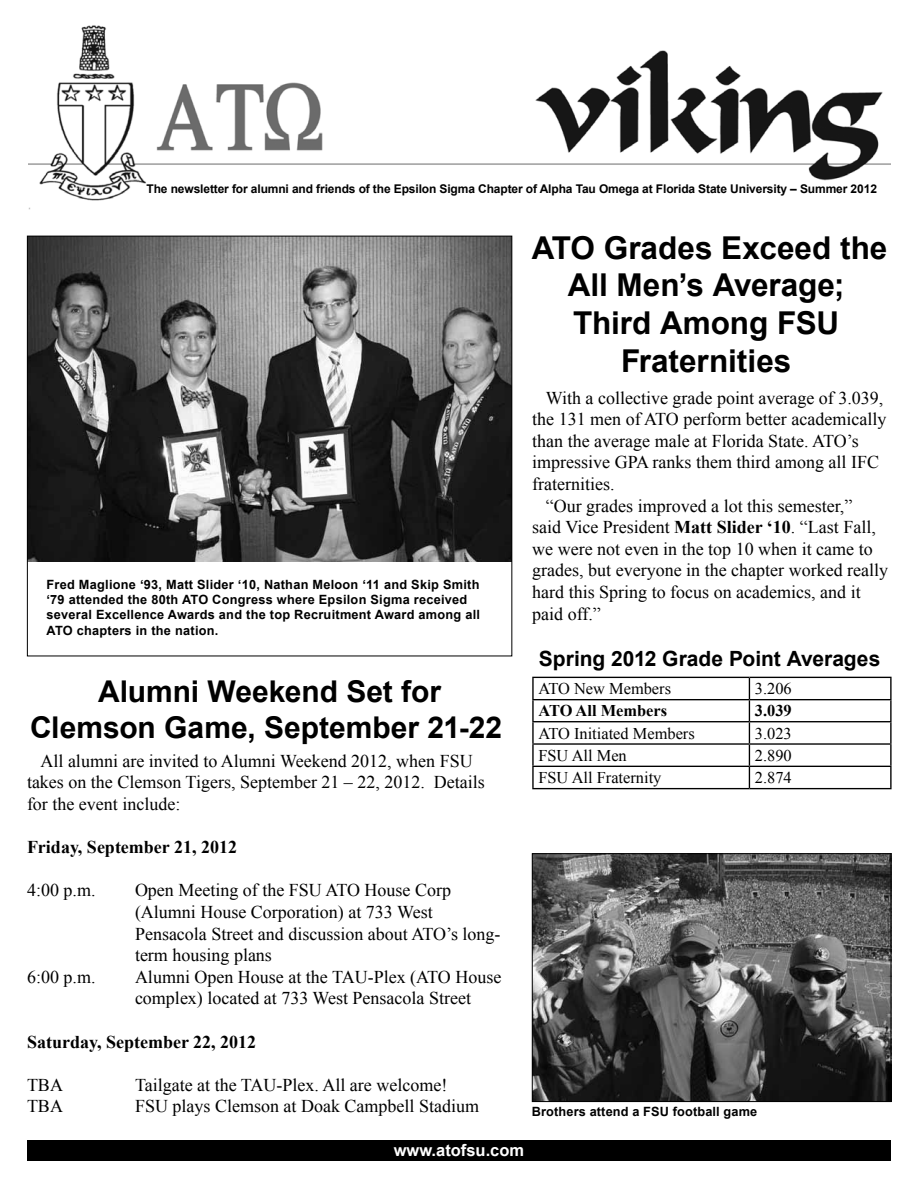
<style>
.page{position:relative;width:918px;height:1188px;background:#fff}
.page>*{position:absolute;margin:0;border:0;box-sizing:border-box;transform-origin:0 0}
.t1{font:700 31.5px/37.8px "Arial";color:#000;text-align:center}
.t2{font:700 30px/36px "Arial";color:#000;text-align:center}
.t3{font:700 21px "Arial";color:#000}
.t4{font:18px/21.6px "Times New Roman";color:#000}
.t5{font:700 18px "Times New Roman";color:#000}
.t6{font:700 16.5px "Arial";color:#fff}
.t7{font:16.35px "Times New Roman";color:#000}
.t8{font:700 16.35px "Times New Roman";color:#000}
.t9{font:700 12.75px/15.3px "Arial";letter-spacing:.02em;color:#000}
.t10{font:700 12px "Arial";letter-spacing:-.01em;color:#000}
.s1{font-weight:700}
</style>
<div class="page">
<div style="left:27px;top:1140px;width:864px;height:21px;background:#000"></div>
<img style="left:28px;top:25px;width:863px;height:185px">
<img style="left:29px;top:238px;width:481px;height:323px">
<hr style="left:532px;top:677px;width:217px;height:1px;background:#000">
<hr style="left:532px;top:678px;width:2px;height:21px;background:#000">
<hr style="left:749px;top:677px;width:143px;height:1px;background:#000">
<hr style="left:890px;top:678px;width:2px;height:21px;background:#000">
<hr style="left:532px;top:699px;width:217px;height:1px;background:#000">
<hr style="left:532px;top:700px;width:2px;height:21px;background:#000">
<hr style="left:749px;top:699px;width:143px;height:1px;background:#000">
<hr style="left:890px;top:700px;width:2px;height:21px;background:#000">
<hr style="left:532px;top:721px;width:217px;height:1px;background:#000">
<hr style="left:532px;top:722px;width:2px;height:21px;background:#000">
<hr style="left:749px;top:721px;width:143px;height:1px;background:#000">
<hr style="left:890px;top:722px;width:2px;height:21px;background:#000">
<hr style="left:532px;top:743px;width:217px;height:2px;background:#000">
<hr style="left:532px;top:745px;width:2px;height:21px;background:#000">
<hr style="left:749px;top:743px;width:143px;height:2px;background:#000">
<hr style="left:890px;top:745px;width:2px;height:21px;background:#000">
<hr style="left:532px;top:766px;width:217px;height:1px;background:#000">
<hr style="left:532px;top:767px;width:2px;height:21px;background:#000">
<hr style="left:749px;top:766px;width:143px;height:1px;background:#000">
<svg style="left:749px;top:678px;width:1px;height:110px"></svg>
<hr style="left:890px;top:767px;width:2px;height:21px;background:#000">
<hr style="left:532px;top:788px;width:217px;height:1px;background:#000">
<hr style="left:749px;top:788px;width:143px;height:1px;background:#000">
<img style="left:534px;top:855px;width:355px;height:245px">
<div style="left:532px;top:853px;width:359px;height:249px;border:1px solid #000"></div>
<p class="t10" style="left:147px;top:181px;width:732px">The newsletter for alumni and friends of the Epsilon Sigma Chapter of Alpha Tau Omega at Florida State University – Summer 2012</p>
<p class="t9" style="left:46px;top:577px;width:435px">Fred Maglione ‘93, Matt Slider ‘10, Nathan Meloon ‘11 and Skip Smith ‘79 attended the 80th ATO Congress where Epsilon Sigma received several Excellence Awards and the top Recruitment Award among all ATO chapters in the nation.</p>
<h1 class="t1" style="left:532px;top:230px;width:357px">ATO Grades Exceed the<br>All Men’s Average;<br>Third Among FSU<br>Fraternities</h1>
<p class="t4" style="left:546px;top:387px;width:339px">With a collective grade point average of 3.039,</p>
<p class="t4" style="left:532px;top:408px;width:356px">the 131 men of ATO perform better academically</p>
<p class="t4" style="left:532px;top:430px;width:328px">than the average male at Florida State. ATO’s</p>
<p class="t4" style="left:532px;top:451px;width:348px">impressive GPA ranks them third among all IFC</p>
<p class="t4" style="left:532px;top:473px;width:84px">fraternities.</p>
<p class="t4" style="left:546px;top:495px;width:308px">“Our grades improved a lot this semester,”</p>
<p class="t4" style="left:532px;top:516px;width:345px">said Vice President <span class="s1">Matt Slider ‘10</span>. “Last Fall,</p>
<p class="t4" style="left:532px;top:538px;width:342px">we were not even in the top 10 when it came to</p>
<p class="t4" style="left:532px;top:559px;width:357px">grades, but everyone in the chapter worked really</p>
<p class="t4" style="left:532px;top:581px;width:330px">hard this Spring to focus on academics, and it</p>
<p class="t4" style="left:532px;top:603px;width:70px">paid off.”</p>
<p class="t3" style="left:539px;top:644px;width:343px">Spring 2012 Grade Point Averages</p>
<h2 class="t2" style="left:30px;top:675px;width:473px">Alumni Weekend Set for<br>Clemson Game, September 21-22</h2>
<p class="t4" style="left:27px;top:750px;width:459px;text-indent:14px">All alumni are invited to Alumni Weekend 2012, when FSU takes on the Clemson Tigers, September 21 – 22, 2012. Details for the event include:</p>
<p class="t5" style="left:27px;top:835px;width:212px">Friday, September 21, 2012</p>
<p class="t4" style="left:27px;top:879px;width:70px">4:00 p.m.</p>
<p class="t4" style="left:135px;top:879px;width:367px">Open Meeting of the FSU ATO House Corp (Alumni House Corporation) at 733 West Pensacola Street and discussion about ATO’s long&shy;term housing plans</p>
<p class="t4" style="left:27px;top:966px;width:70px">6:00 p.m.</p>
<p class="t4" style="left:135px;top:966px;width:368px">Alumni Open House at the TAU-Plex (ATO House complex) located at 733 West Pensacola Street</p>
<p class="t5" style="left:27px;top:1029px;width:231px">Saturday, September 22, 2012</p>
<p class="t4" style="left:27px;top:1074px;width:37px">TBA</p>
<p class="t4" style="left:135px;top:1074px;width:314px">Tailgate at the TAU-Plex. All are welcome!</p>
<p class="t4" style="left:27px;top:1095px;width:37px">TBA</p>
<p class="t4" style="left:135px;top:1095px;width:346px">FSU plays Clemson at Doak Campbell Stadium</p>
<p class="t9" style="left:532px;top:1105px;width:227px">Brothers attend a FSU football game</p>
<p class="t7" style="left:538px;top:678px;width:134px">ATO New Members</p>
<p class="t7" style="left:755px;top:678px;width:38px">3.206</p>
<p class="t8" style="left:538px;top:699px;width:130px">ATO All Members</p>
<p class="t8" style="left:755px;top:699px;width:38px">3.039</p>
<p class="t7" style="left:538px;top:722px;width:158px">ATO Initiated Members</p>
<p class="t7" style="left:755px;top:722px;width:38px">3.023</p>
<p class="t7" style="left:538px;top:744px;width:90px">FSU All Men</p>
<p class="t7" style="left:755px;top:744px;width:38px">2.890</p>
<p class="t7" style="left:538px;top:767px;width:125px">FSU All Fraternity</p>
<p class="t7" style="left:755px;top:767px;width:38px">2.874</p>
<p class="t6" style="left:394px;top:1139px;width:132px">www.atofsu.com</p>
</div>
